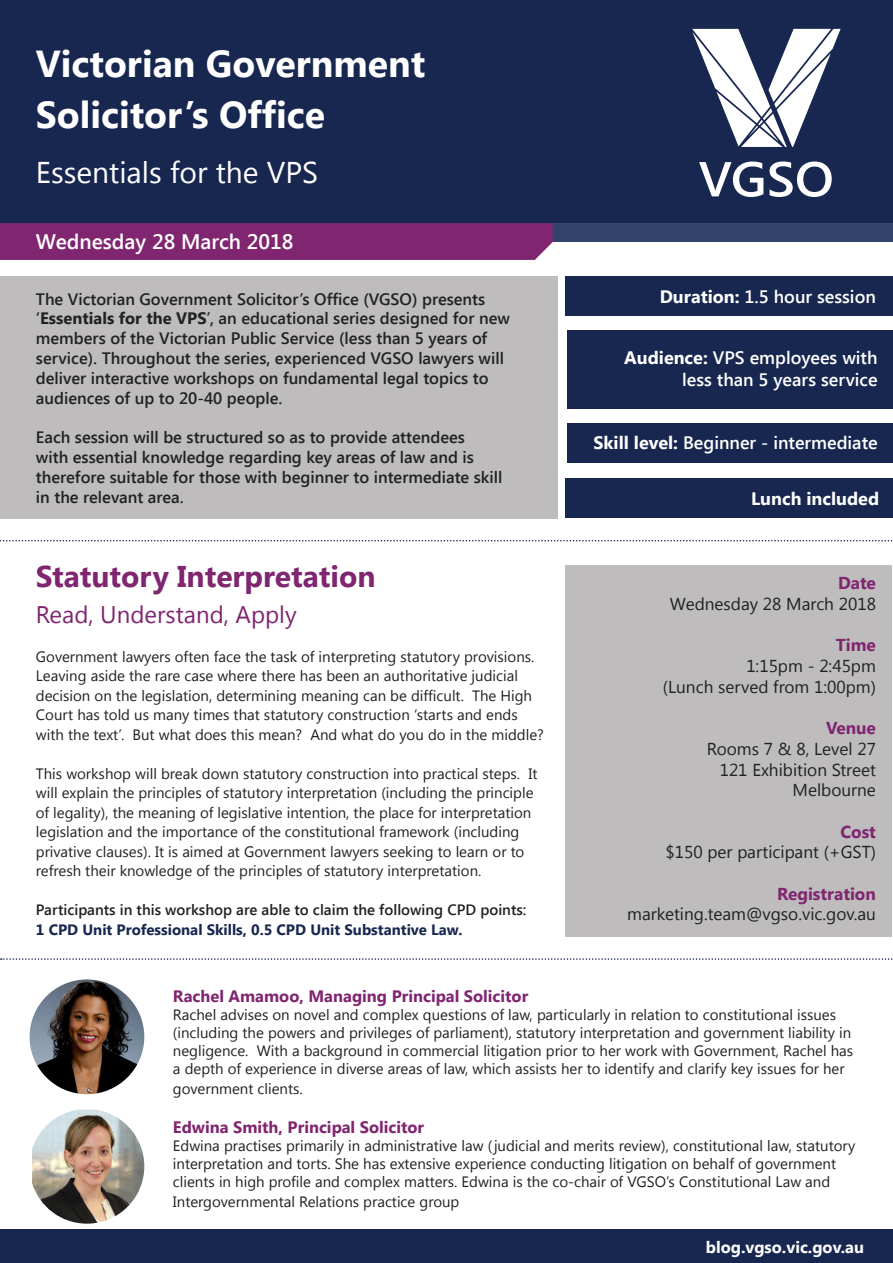
<style>
.page{position:relative;width:893px;height:1263px;background:#fff}
.page>*{position:absolute;margin:0;border:0;box-sizing:border-box;transform-origin:0 0}
.t1{font:700 37.5px/50.4px "Segoe UI";color:#fff}
.t2{font:700 30px "Segoe UI";color:#802570}
.t3{font:30px "Segoe UI";color:#fff}
.t4{font:24px "Segoe UI";color:#802570}
.t5{font:600 21px "Segoe UI";color:#fff}
.t6{font:600 18px/21.6px "Segoe UI";color:#fff;text-align:right}
.t7{font:700 18px "Segoe UI";color:#fff}
.t8{font:17.25px/20.7px "Segoe UI";color:#212121;text-align:right}
.t9{font:700 17.25px "Segoe UI";color:#802570}
.t10{font:600 16.5px/19.8px "Segoe UI";color:#212121}
.t11{font:700 16.5px "Segoe UI";color:#802570}
.t12{font:700 16.5px "Segoe UI";color:#fff}
.t13{font:15px/19.5px "Segoe UI";color:#212121}
.t14{font:600 15px "Segoe UI";color:#212121}
.t15{font:700 15px "Segoe UI";color:#182750}
.s1{font-weight:700}
.s2{font-weight:700;color:#802570}
</style>
<div class="page">
<div style="left:0;top:276px;width:557px;height:243px;background:#bebcbd"></div>
<div style="left:566px;top:276px;width:327px;height:40px;background:#182750"></div>
<div style="left:567px;top:330px;width:326px;height:78px;background:#182750"></div>
<div style="left:566px;top:478px;width:327px;height:40px;background:#182750"></div>
<svg style="left:0;top:540px;width:893px;height:1px"></svg>
<div style="left:566px;top:565px;width:326px;height:372px;background:#bebcbd"></div>
<div style="left:0;top:1230px;width:893px;height:33px;background:#182750"></div>
<div style="left:567px;top:423px;width:326px;height:40px;background:#182750"></div>
<div style="left:0;top:0;width:893px;height:223px;background:#182750"></div>
<div style="left:544px;top:223px;width:349px;height:19px;background:#33446b"></div>
<div style="left:0;top:223px;width:553px;height:37px;background:#802570"></div>
<img style="left:30px;top:979px;width:114px;height:115px;border-radius:57px">
<img style="left:32px;top:1109px;width:112px;height:115px">
<svg style="left:692px;top:29px;width:151px;height:118px"></svg>
<svg style="left:699px;top:162px;width:64px;height:35px"></svg>
<svg style="left:769px;top:162px;width:63px;height:35px"></svg>
<svg style="left:1px;top:958px;width:892px;height:2px"></svg>
<p class="t1" style="left:36px;top:37px;width:391px">Victorian Government<br>Solicitor’s Office</p>
<p class="t3" style="left:36px;top:152px;width:284px">Essentials for the VPS</p>
<p class="t5" style="left:36px;top:227px;width:259px">Wednesday 28 March 2018</p>
<p class="t10" style="left:36px;top:288px;width:476px">The Victorian Government Solicitor’s Office (VGSO) presents ‘<span class="s1">Essentials for the VPS</span>’, an educational series designed for new members of the Victorian Public Service (less than 5 years of service). Throughout the series, experienced VGSO lawyers will deliver interactive workshops on fundamental legal topics to audiences of up to 20-40 people.</p>
<p class="t10" style="left:36px;top:427px;width:468px">Each session will be structured so as to provide attendees<br>with essential knowledge regarding key areas of law and is therefore suitable for those with beginner to intermediate skill in the relevant area.</p>
<p class="t2" style="left:36px;top:555px;width:341px">Statutory Interpretation</p>
<p class="t4" style="left:36px;top:598px;width:262px">Read, Understand, Apply</p>
<p class="t13" style="left:36px;top:646px;width:509px">Government lawyers often face the task of interpreting statutory provisions.<br>Leaving aside the rare case where there has been an authoritative judicial decision on the legislation, determining meaning can be difficult. The High Court has told us many times that statutory construction ‘starts and ends with the text’. But what does this mean? And what do you do in the middle?</p>
<p class="t13" style="left:36px;top:763px;width:503px">This workshop will break down statutory construction into practical steps. It will explain the principles of statutory interpretation (including the principle of legality), the meaning of legislative intention, the place for interpretation legislation and the importance of the constitutional framework (including privative clauses). It is aimed at Government lawyers seeking to learn or to refresh their knowledge of the principles of statutory interpretation.</p>
<p class="t14" style="left:36px;top:899px;width:492px">Participants in this workshop are able to claim the following CPD points:</p>
<p class="t15" style="left:36px;top:918px;width:428px">1 CPD Unit Professional Skills, 0.5 CPD Unit Substantive Law.</p>
<p class="t6" style="left:660px;top:284px;width:218px"><span class="s1">Duration:</span> 1.5 hour session</p>
<p class="t6" style="left:624px;top:346px;width:255px"><span class="s1">Audience:</span> VPS employees with less than 5 years service</p>
<p class="t6" style="left:593px;top:430px;width:286px"><span class="s1">Skill level:</span> Beginner - intermediate</p>
<p class="t7" style="left:751px;top:486px;width:130px">Lunch included</p>
<p class="t8" style="left:670px;top:572px;width:208px"><span class="s2">Date<br></span>Wednesday 28 March 2018</p>
<p class="t9" style="left:836px;top:633px;width:42px">Time</p>
<p class="t8" style="left:663px;top:655px;width:215px">1:15pm - 2:45pm<br>(Lunch served from 1:00pm)</p>
<p class="t9" style="left:826px;top:716px;width:51px">Venue</p>
<p class="t8" style="left:707px;top:737px;width:171px">Rooms 7 &amp; 8, Level 27<br>121 Exhibition Street<br>Melbourne</p>
<p class="t9" style="left:840px;top:819px;width:37px">Cost</p>
<p class="t8" style="left:665px;top:841px;width:212px">$150 per participant (+GST)</p>
<p class="t9" style="left:777px;top:881px;width:100px">Registration</p>
<p class="t8" style="left:627px;top:903px;width:250px">marketing.team@vgso.vic.gov.au</p>
<p class="t11" style="left:173px;top:984px;width:357px">Rachel Amamoo, Managing Principal Solicitor</p>
<p class="t13" style="left:173px;top:1005px;width:682px;line-height:18px">Rachel advises on novel and complex questions of law, particularly in relation to constitutional issues (including the powers and privileges of parliament), statutory interpretation and government liability in negligence. With a background in commercial litigation prior to her work with Government, Rachel has a depth of experience in diverse areas of law, which assists her to identify and clarify key issues for her</p>
<p class="t13" style="left:173px;top:1078px;width:131px">government clients.</p>
<p class="t11" style="left:173px;top:1116px;width:253px">Edwina Smith, Principal Solicitor</p>
<p class="t13" style="left:173px;top:1136px;width:684px;line-height:18px">Edwina practises primarily in administrative law (judicial and merits review), constitutional law, statutory interpretation and torts. She has extensive experience conducting litigation on behalf of government clients in high profile and complex matters. Edwina is the co-chair of VGSO’s Constitutional Law and</p>
<p class="t13" style="left:173px;top:1191px;width:288px">Intergovernmental Relations practice group</p>
<p class="t12" style="left:706px;top:1235px;width:160px">blog.vgso.vic.gov.au</p>
</div>
